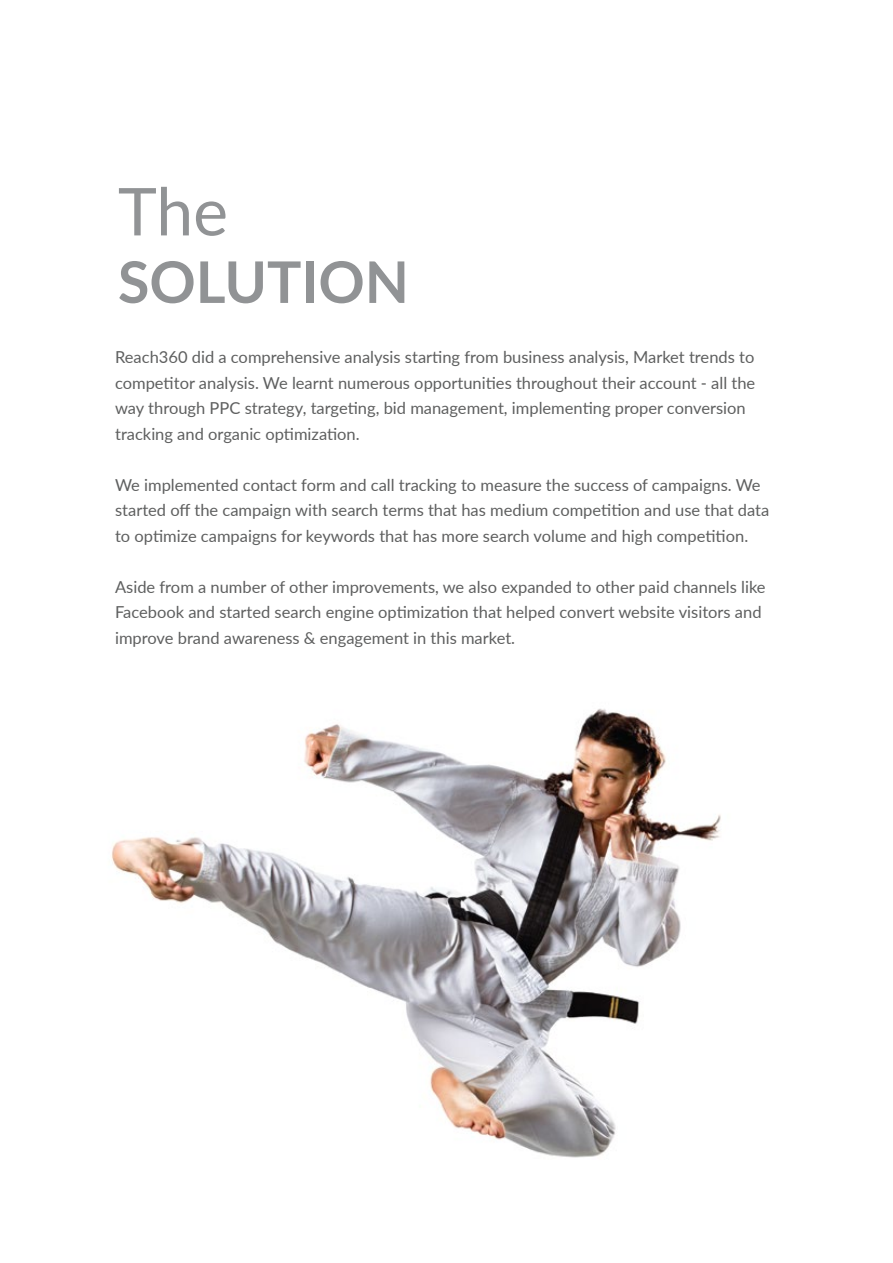
<style>
.page{position:relative;width:893px;height:1263px;background:#fff}
.page>*{position:absolute;margin:0;border:0;box-sizing:border-box;transform-origin:0 0}
.t1{font:66px "Lato";color:#919395}
.t2{font:700 57.45px "Lato";color:#919395}
.t3{font:16.5px/25.5px "Lato";color:#5e5f5f}
</style>
<div class="page">
<img style="left:111px;top:708px;width:610px;height:450px">
<h1 class="t1" style="left:118px;top:164px;width:112px">The</h1>
<h2 class="t2" style="left:118px;top:240px;width:292px">SOLUTION</h2>
<p class="t3" style="left:115px;top:344px;width:642px">Reach360 did a comprehensive analysis starting from business analysis, Market trends to competitor analysis. We learnt numerous opportunities throughout their account - all the way through PPC strategy, targeting, bid management, implementing proper conversion tracking and organic optimization.</p>
<p class="t3" style="left:115px;top:471px;width:656px">We implemented contact form and call tracking to measure the success of campaigns. We started off the campaign with search terms that has medium competition and use that data to optimize campaigns for keywords that has more search volume and high competition.</p>
<p class="t3" style="left:115px;top:573px;width:652px">Aside from a number of other improvements, we also expanded to other paid channels like<br>Facebook and started search engine optimization that helped convert website visitors and improve brand awareness &amp; engagement in this market.</p>
</div>
